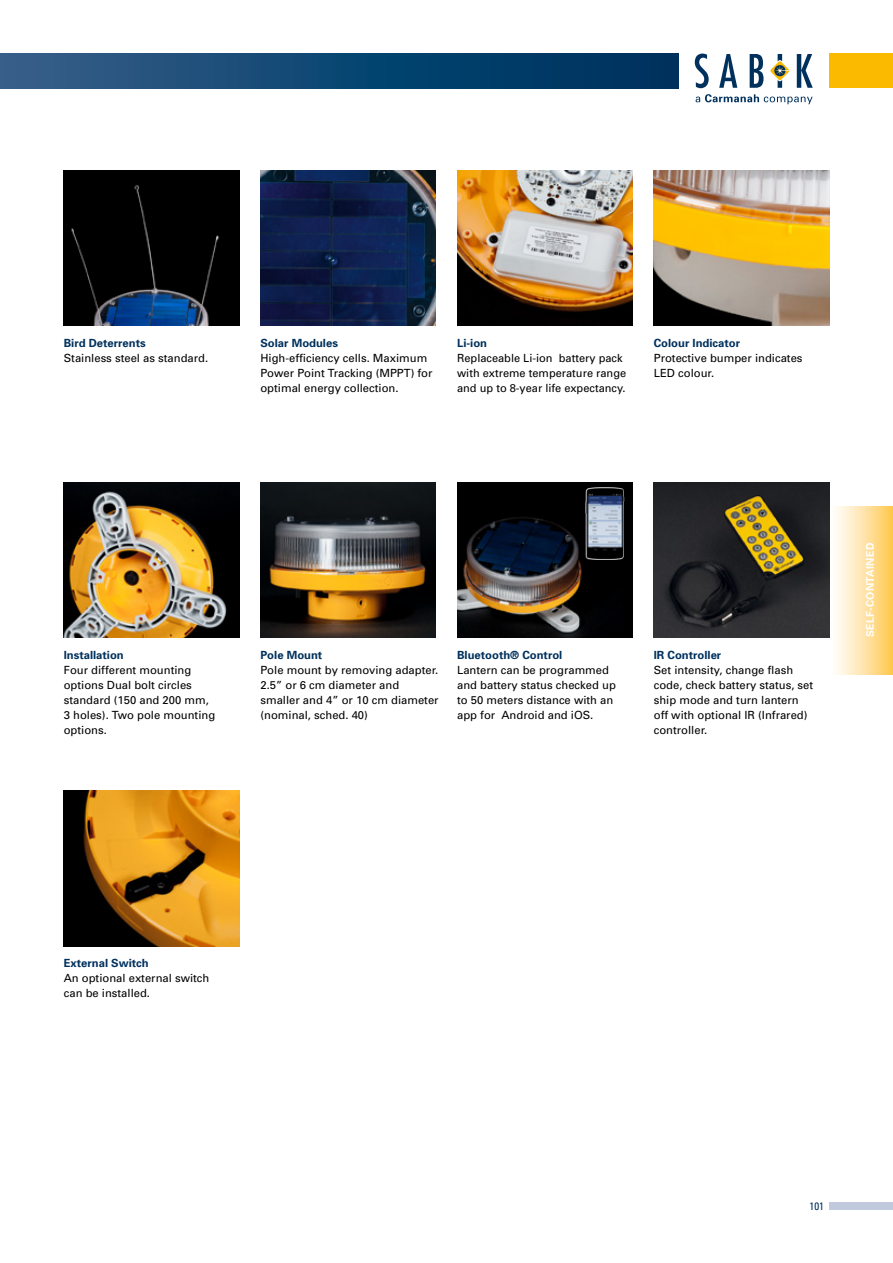
<style>
.page{position:relative;width:893px;height:1263px;background:#fff}
.page>*{position:absolute;margin:0;border:0;box-sizing:border-box;transform-origin:0 0}
.t1{font:11.25px/15px "Univers";color:#000}
.t2{font:700 11.25px "Univers";color:#00315d}
.t3{font:condensed 10.8px "Univers";color:#00315d}
.t4{font:700 10.5px "Univers";letter-spacing:.03em;color:#fff}
</style>
<div class="page">
<div style="left:829px;top:506px;width:64px;height:168px;background:linear-gradient(to right,#fff,#feca56)"></div>
<img style="left:64px;top:170px;width:175px;height:156px">
<img style="left:654px;top:170px;width:175px;height:156px">
<img style="left:260px;top:170px;width:176px;height:156px">
<img style="left:457px;top:170px;width:175px;height:156px">
<img style="left:457px;top:482px;width:175px;height:156px">
<img style="left:654px;top:482px;width:175px;height:156px">
<img style="left:64px;top:482px;width:175px;height:156px">
<img style="left:580px;top:485px;width:49px;height:79px">
<div style="left:585px;top:487px;width:39px;height:73px;background:#fff;opacity:.8"></div>
<img style="left:260px;top:482px;width:176px;height:156px">
<img style="left:64px;top:791px;width:175px;height:155px">
<div style="left:829px;top:53px;width:64px;height:35px;background:#fbba00"></div>
<div style="left:0;top:54px;width:678px;height:34px;background:linear-gradient(to right,#325e89,#00305c)"></div>
<svg style="left:695px;top:54px;width:14px;height:34px"></svg>
<svg style="left:719px;top:54px;width:18px;height:34px"></svg>
<svg style="left:750px;top:54px;width:13px;height:34px"></svg>
<svg style="left:797px;top:54px;width:16px;height:34px"></svg>
<svg style="left:770px;top:54px;width:19px;height:34px"></svg>
<svg style="left:696px;top:94px;width:117px;height:10px"></svg>
<div style="left:829px;top:1202px;width:64px;height:8px;background:#c1c9dc"></div>
<p class="t2" style="left:64px;top:336px;width:83px">Bird Deterrents</p>
<p class="t1" style="left:64px;top:350px;width:146px">Stainless steel as standard.</p>
<p class="t2" style="left:260px;top:336px;width:79px">Solar Modules</p>
<p class="t1" style="left:260px;top:350px;width:174px">High-efficiency cells. Maximum<br>Power Point Tracking (MPPT) for optimal energy collection.</p>
<p class="t2" style="left:457px;top:336px;width:32px">Li-ion</p>
<p class="t1" style="left:457px;top:350px;width:171px">Replaceable Li-ion battery pack with extreme temperature range and up to 8-year life expectancy.</p>
<p class="t2" style="left:654px;top:336px;width:88px">Colour Indicator</p>
<p class="t1" style="left:654px;top:350px;width:150px">Protective bumper indicates<br>LED colour.</p>
<p class="t2" style="left:64px;top:648px;width:62px">Installation</p>
<p class="t1" style="left:64px;top:663px;width:153px">Four different mounting options Dual bolt circles standard (150 and 200 mm,<br>3 holes). Two pole mounting options.</p>
<p class="t2" style="left:260px;top:648px;width:63px">Pole Mount</p>
<p class="t1" style="left:260px;top:663px;width:180px">Pole mount by removing adapter.<br>2.5” or 6 cm diameter and smaller and 4” or 10 cm diameter (nominal, sched. 40)</p>
<p class="t2" style="left:457px;top:648px;width:107px">Bluetooth® Control</p>
<p class="t1" style="left:457px;top:663px;width:160px">Lantern can be programmed and battery status checked up to 50 meters distance with an app for Android and iOS.</p>
<p class="t2" style="left:654px;top:648px;width:69px">IR Controller</p>
<p class="t1" style="left:654px;top:663px;width:161px">Set intensity, change flash code, check battery status, set ship mode and turn lantern off with optional IR (Infrared) controller.</p>
<p class="t4" style="left:864px;top:637px;width:96px;rotate:-90deg">SELF-CONTAINED</p>
<p class="t2" style="left:64px;top:956px;width:87px">External Switch</p>
<p class="t1" style="left:64px;top:970px;width:147px">An optional external switch can be installed.</p>
<p class="t3" style="left:810px;top:1199px;width:16px">101</p>
</div>
